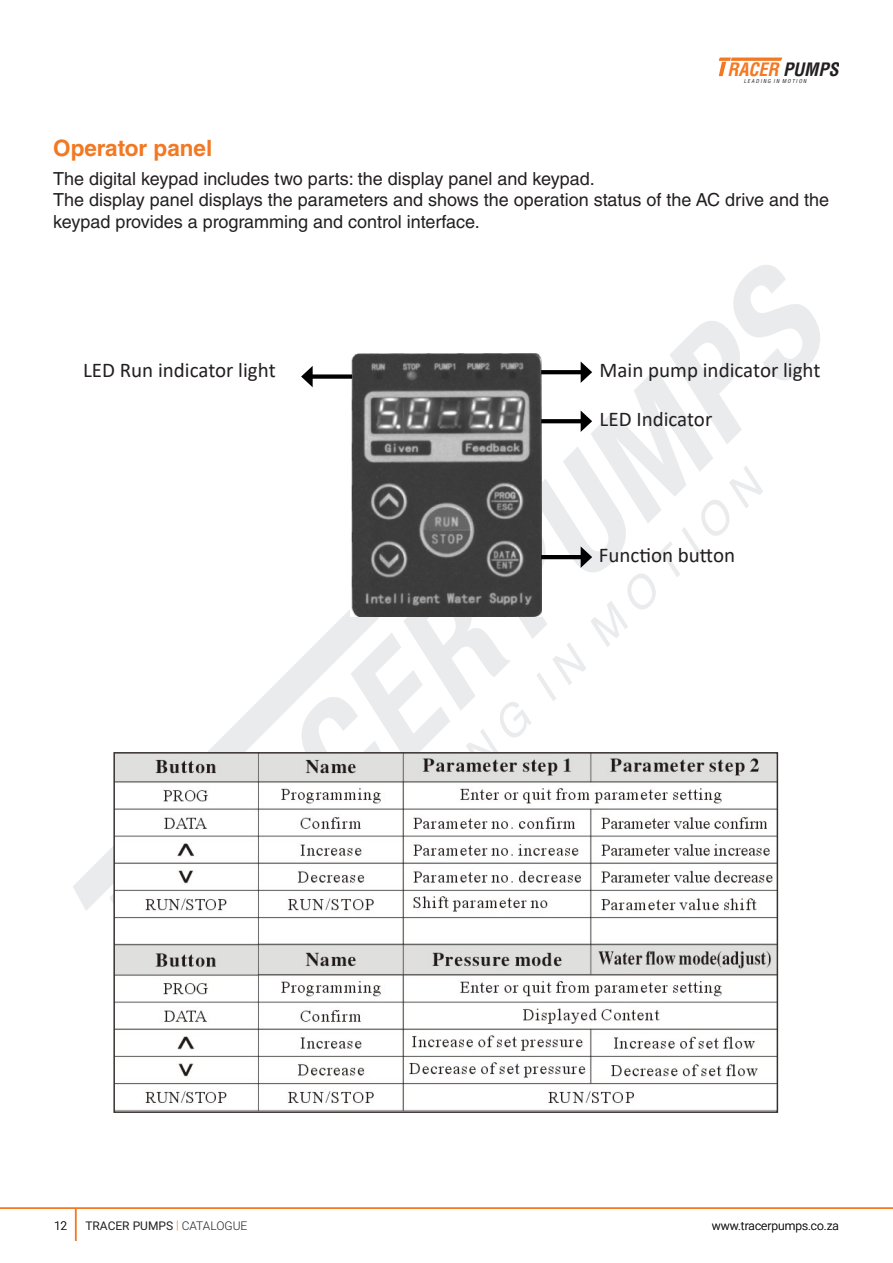
<style>
.page{position:relative;width:893px;height:1263px;background:#fff}
.page>*{position:absolute;margin:0;border:0;box-sizing:border-box;transform-origin:0 0}
.t1{font:700 22.5px "Helvetica LT Std";color:#f27822}
.t2{font:21px "Calibri";color:#231f20}
.t3{font:18px/21.6px "Helvetica LT Std";color:#231f20}
.t4{font:italic 700 condensed 18px "Helvetica LT Std";color:#f47821}
.t5{font:300 12px "Roboto";color:#231f20}
.t6{font:12px "Roboto";color:#231f20}
.t7{font:italic condensed 5.25px "Helvetica LT Std";letter-spacing:.25em;color:#231f20}
.s1{color:#231f20}
.s2{font-weight:300;color:#f27821}
.s3{font-weight:300}
</style>
<div class="page">
<hr style="left:75px;top:1208px;width:1px;height:33px;background:#f27821">
<hr style="left:0;top:1207px;width:893px;height:2px;background:#f27821">
<svg style="left:719px;top:58px;width:63px;height:18px"></svg>
<img style="left:116px;top:998px;width:659px;height:112px">
<svg style="left:73px;top:265px;width:747px;height:733px"></svg>
<p class="t4" style="left:727px;top:58px;width:113px">RACER <span class="s1">PUMPS</span></p>
<p class="t7" style="left:744px;top:78px;width:64px">LEADING IN MOTION</p>
<p class="t1" style="left:53px;top:134px;width:161px">Operator panel</p>
<p class="t3" style="left:53px;top:167px;width:543px">The digital keypad includes two parts: the display panel and keypad.</p>
<p class="t3" style="left:53px;top:189px;width:777px">The display panel displays the parameters and shows the operation status of the AC drive and the keypad provides a programming and control interface.</p>
<p class="t2" style="left:83px;top:356px;width:194px">LED Run indicator light</p>
<p class="t2" style="left:600px;top:356px;width:222px">Main pump indicator light</p>
<p class="t2" style="left:600px;top:405px;width:114px">LED Indicator</p>
<p class="t2" style="left:599px;top:541px;width:138px">Function button</p>
<p class="t5" style="left:54px;top:1217px;width:15px">12</p>
<p class="t6" style="left:85px;top:1217px;width:164px">TRACER PUMPS <span class="s2">|</span> <span class="s3">CATALOGUE</span></p>
<p class="t5" style="left:712px;top:1217px;width:129px">www.tracerpumps.co.za</p>
</div>
